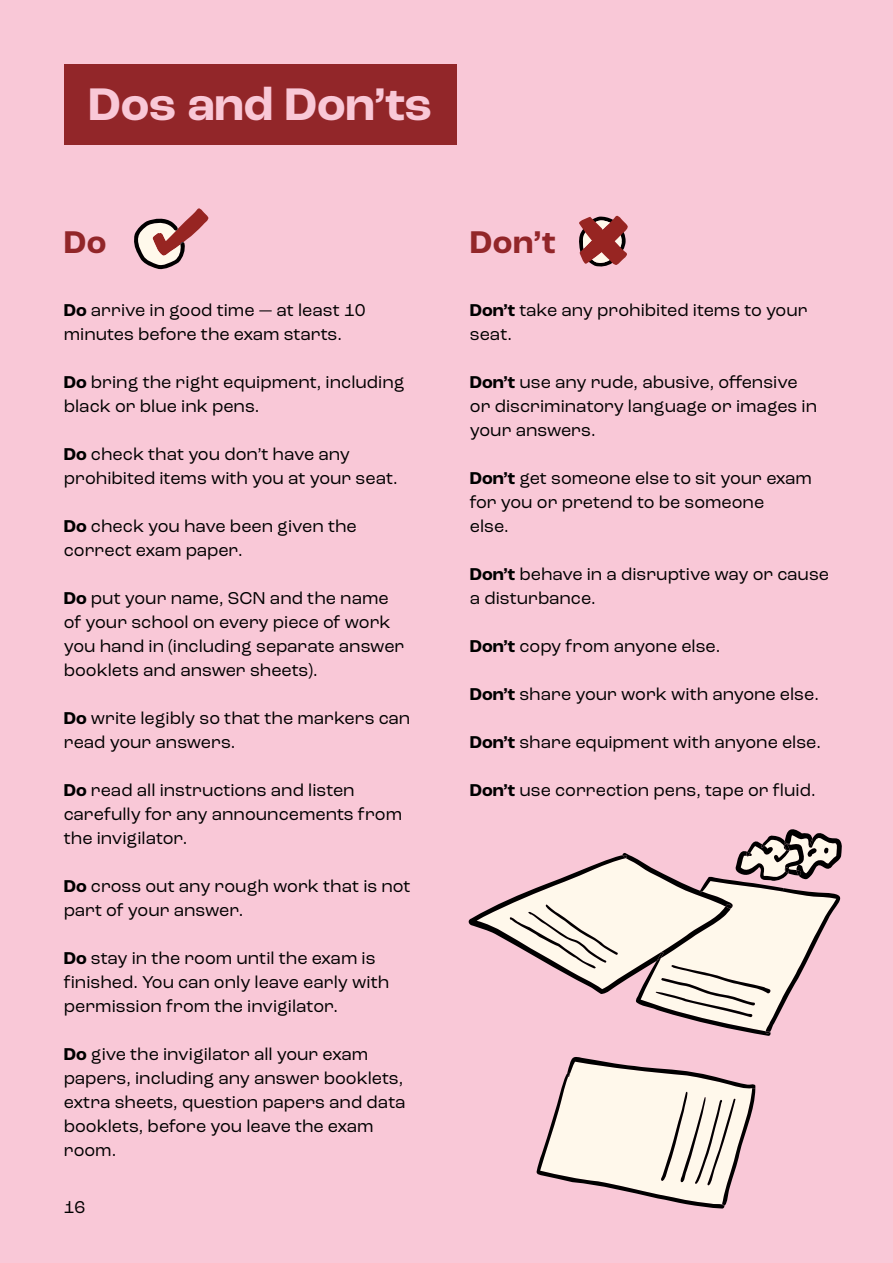
<style>
.page{position:relative;width:893px;height:1263px;background:#f9c8d7}
.page>*{position:absolute;margin:0;border:0;box-sizing:border-box;transform-origin:0 0}
.t1{font:700 48px "Roc Grotesk";color:#f9c8d7}
.t2{font:700 33px "Roc Grotesk";color:#922629}
.t3{font:18px/24px "Roc Grotesk";color:#000}
.s1{font-weight:700}
</style>
<div class="page">
<div style="left:64px;top:64px;width:393px;height:80px;background:#922629"></div>
<svg style="left:134px;top:208px;width:74px;height:61px"></svg>
<svg style="left:579px;top:216px;width:49px;height:50px;background:#a25554"></svg>
<svg style="left:536px;top:1057px;width:219px;height:151px"></svg>
<svg style="left:469px;top:829px;width:373px;height:207px"></svg>
<p class="t1" style="left:88px;top:74px;width:345px">Dos and Don’ts</p>
<p class="t2" style="left:64px;top:221px;width:44px">Do</p>
<p class="t2" style="left:470px;top:221px;width:87px">Don’t</p>
<p class="t3" style="left:64px;top:298px;width:303px"><span class="s1">Do</span> arrive in good time — at least 10 minutes before the exam starts.</p>
<p class="t3" style="left:64px;top:370px;width:342px"><span class="s1">Do</span> bring the right equipment, including black or blue ink pens.</p>
<p class="t3" style="left:64px;top:442px;width:335px"><span class="s1">Do</span> check that you don’t have any prohibited items with you at your seat.</p>
<p class="t3" style="left:64px;top:514px;width:295px"><span class="s1">Do</span> check you have been given the correct exam paper.</p>
<p class="t3" style="left:64px;top:586px;width:342px"><span class="s1">Do</span> put your name, SCN and the name of your school on every piece of work you hand in (including separate answer booklets and answer sheets).</p>
<p class="t3" style="left:64px;top:706px;width:348px"><span class="s1">Do</span> write legibly so that the markers can read your answers.</p>
<p class="t3" style="left:64px;top:778px;width:340px"><span class="s1">Do</span> read all instructions and listen carefully for any announcements from the invigilator.</p>
<p class="t3" style="left:64px;top:874px;width:348px"><span class="s1">Do</span> cross out any rough work that is not part of your answer.</p>
<p class="t3" style="left:64px;top:946px;width:327px"><span class="s1">Do</span> stay in the room until the exam is finished. You can only leave early with permission from the invigilator.</p>
<p class="t3" style="left:64px;top:1042px;width:343px"><span class="s1">Do</span> give the invigilator all your exam papers, including any answer booklets, extra sheets, question papers and data booklets, before you leave the exam room.</p>
<p class="t3" style="left:64px;top:1195px;width:23px">16</p>
<p class="t3" style="left:470px;top:298px;width:339px"><span class="s1">Don’t</span> take any prohibited items to your seat.</p>
<p class="t3" style="left:470px;top:370px;width:349px"><span class="s1">Don’t</span> use any rude, abusive, offensive or discriminatory language or images in your answers.</p>
<p class="t3" style="left:470px;top:466px;width:344px"><span class="s1">Don’t</span> get someone else to sit your exam for you or pretend to be someone<br>else.</p>
<p class="t3" style="left:470px;top:562px;width:361px"><span class="s1">Don’t</span> behave in a disruptive way or cause a disturbance.</p>
<p class="t3" style="left:470px;top:634px;width:252px"><span class="s1">Don’t</span> copy from anyone else.</p>
<p class="t3" style="left:470px;top:682px;width:351px"><span class="s1">Don’t</span> share your work with anyone else.</p>
<p class="t3" style="left:470px;top:730px;width:353px"><span class="s1">Don’t</span> share equipment with anyone else.</p>
<p class="t3" style="left:470px;top:778px;width:347px"><span class="s1">Don’t</span> use correction pens, tape or fluid.</p>
</div>
